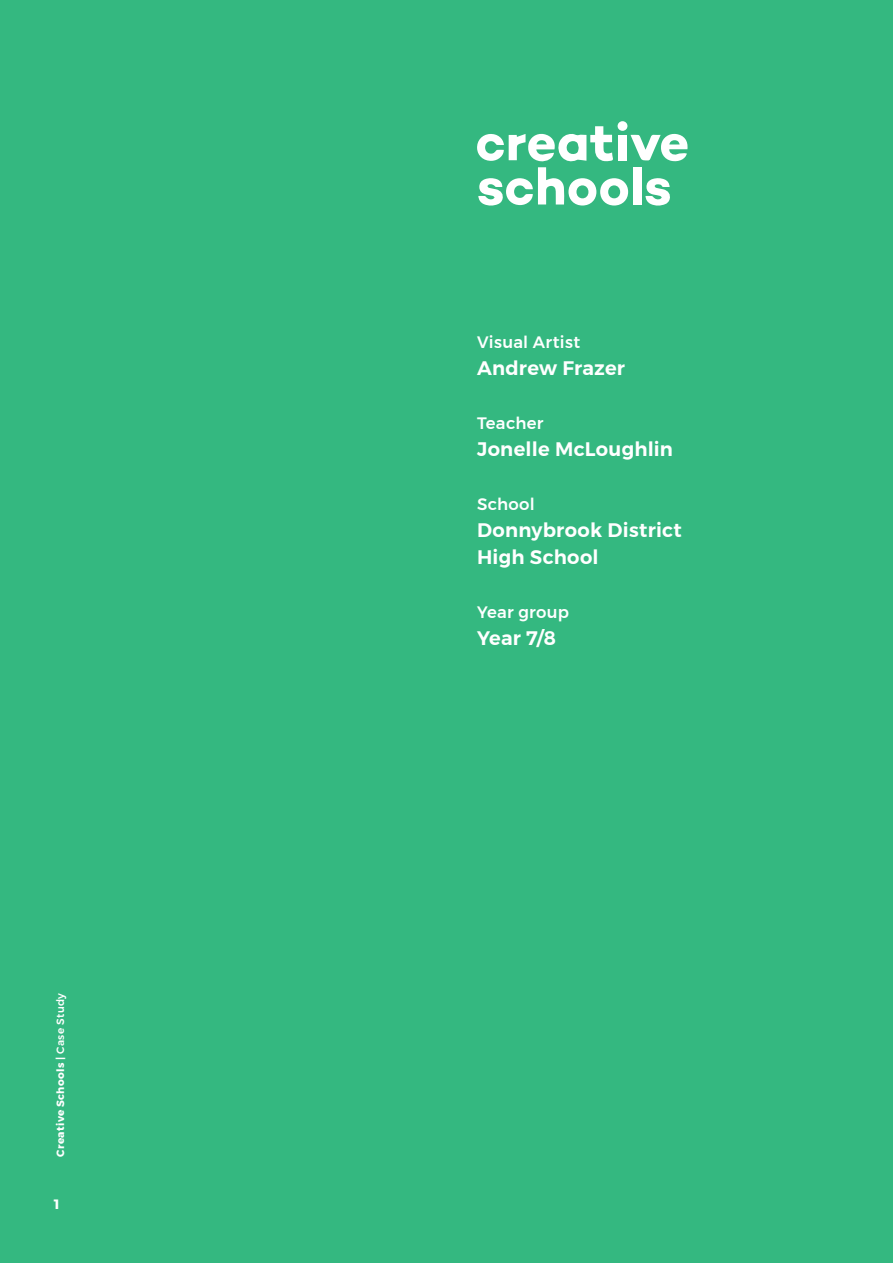
<style>
.page{position:relative;width:893px;height:1263px;background:#34b880}
.page>*{position:absolute;margin:0;border:0;box-sizing:border-box;transform-origin:0 0}
.t1{font:600 19.5px/27px "Montserrat";letter-spacing:.01em;color:#fff}
.t2{font:500 16.5px "Montserrat";letter-spacing:.02em;color:#fff}
.t3{font:700 13.5px "Montserrat";color:#fff}
.t4{font:700 10.5px "Montserrat";letter-spacing:.035em;color:#fff}
.s1{font-weight:500}
</style>
<div class="page">
<div style="left:617px;top:121px;width:10px;height:10px;background:#fff;border-radius:50%"></div>
<svg style="left:477px;top:126px;width:211px;height:80px"></svg>
<p class="t4" style="left:52px;top:1157px;width:165px;rotate:-90deg">Creative Schools | <span class="s1">Case Study</span></p>
<p class="t3" style="left:54px;top:1193px;width:7px">1</p>
<p class="t2" style="left:477px;top:329px;width:105px">Visual Artist</p>
<p class="t1" style="left:477px;top:354px;width:150px">Andrew Frazer</p>
<p class="t2" style="left:477px;top:410px;width:68px">Teacher</p>
<p class="t1" style="left:477px;top:435px;width:197px">Jonelle McLoughlin</p>
<p class="t2" style="left:477px;top:491px;width:59px">School</p>
<p class="t1" style="left:477px;top:516px;width:206px">Donnybrook District<br>High School</p>
<p class="t2" style="left:477px;top:599px;width:93px">Year group</p>
<p class="t1" style="left:477px;top:624px;width:81px">Year 7/8</p>
</div>
